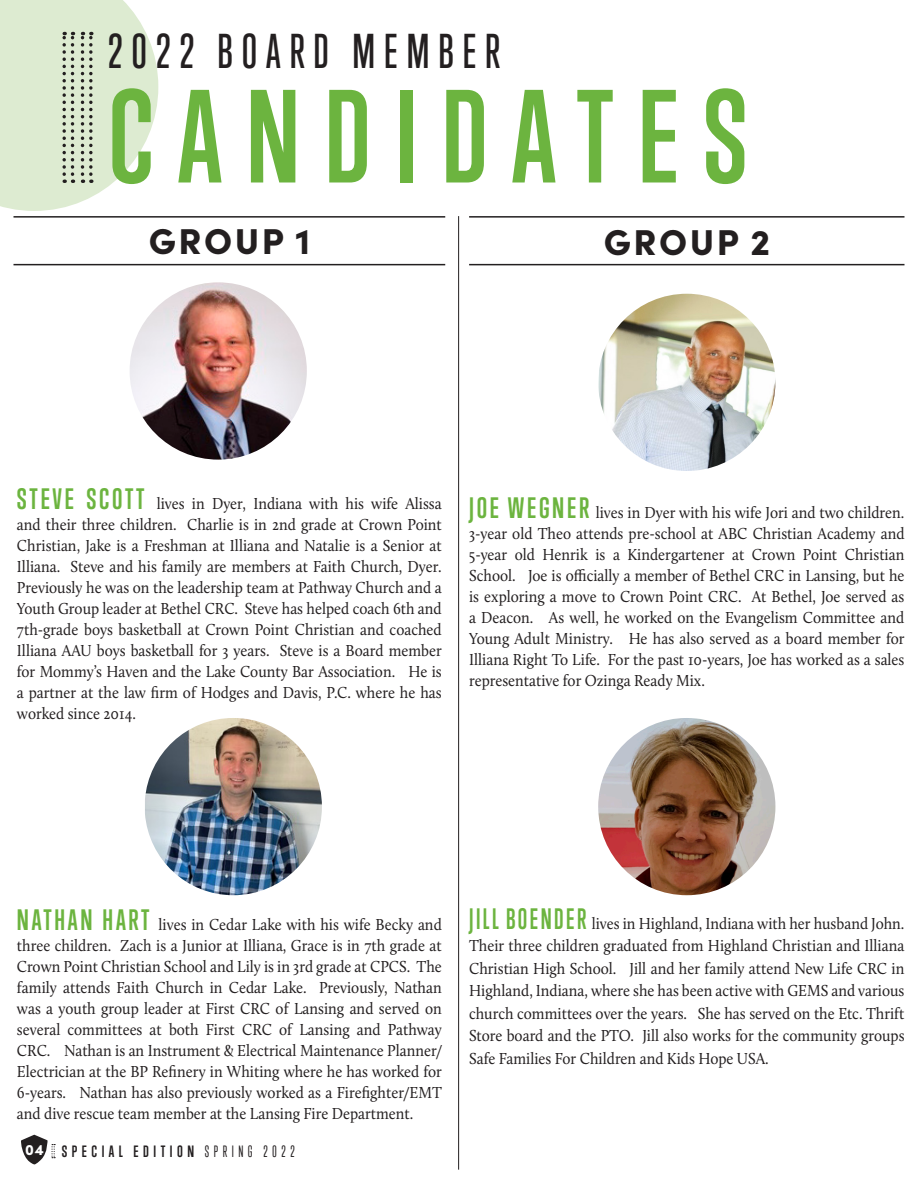
<style>
.page{position:relative;width:918px;height:1188px;background:#fff}
.page>*{position:absolute;margin:0;border:0;box-sizing:border-box;transform-origin:0 0}
.t1{font:700 120.9px "Trump Gothic Pro";letter-spacing:.2em;color:#6cb43f}
.t2{font:500 44.7px "Trump Gothic Pro";letter-spacing:.2em;color:#231f20}
.t3{font:900 36px "Sofia Pro";letter-spacing:.07em;color:#231f20}
.t4{font:16.5px/21px "Calluna";color:#231f20;text-align:justify;scale:.92 1}
.t5{font:16.5px/22.5px "Calluna";color:#231f20;text-align:justify;scale:.91 1}
.t6{font:700 15px "Trump Gothic Pro";letter-spacing:.3em;color:#231f20}
.t7{font:900 15px "Sofia Pro";color:#fff}
.s1{font-family:"Trump Gothic Pro";font-weight:700;font-size:27px;color:#6cb43f}
.s2{font-weight:400}
</style>
<div class="page">
<img style="left:130px;top:282px;width:177px;height:178px;border-radius:89px">
<img style="left:145px;top:718px;width:177px;height:177px;border-radius:87px">
<hr style="left:14px;top:264px;width:431px;height:1px;background:#231f20">
<hr style="left:14px;top:216px;width:431px;height:2px;background:#231f20">
<hr style="left:469px;top:264px;width:435px;height:1px;background:#231f20">
<hr style="left:469px;top:216px;width:435px;height:2px;background:#231f20">
<img style="left:598px;top:294px;width:177px;height:177px;border-radius:89px">
<img style="left:598px;top:718px;width:177px;height:177px;border-radius:89px">
<svg style="left:0;top:0;width:158px;height:211px;background:#dde8d2"></svg>
<hr style="left:458px;top:216px;width:1px;height:954px;background:#231f20">
<svg style="left:21px;top:1135px;width:34px;height:30px"></svg>
<p class="t2" style="left:108px;top:25px;width:394px">2022 BOARD MEMBER</p>
<p class="t1" style="left:108px;top:63px;width:641px">CANDIDATES</p>
<p class="t3" style="left:149px;top:213px;width:163px">GROUP 1</p>
<p class="t3" style="left:604px;top:214px;width:168px">GROUP 2</p>
<p class="t4" style="left:17px;top:493px;width:463px"><span class="s1">STEVE SCOTT</span> lives in Dyer, Indiana with his wife Alissa and their three children. Charlie is in 2nd grade at Crown Point Christian, Jake is a Freshman at Illiana and Natalie is a Senior at Illiana. Steve and his family are members at Faith Church, Dyer.<br>Previously he was on the leadership team at Pathway Church and a Youth Group leader at Bethel CRC. Steve has helped coach 6th and 7th-grade boys basketball at Crown Point Christian and coached Illiana AAU boys basketball for 3 years. Steve is a Board member for Mommy’s Haven and the Lake County Bar Association. He is a partner at the law firm of Hodges and Davis, P.C. where he has worked since 2014.</p>
<p class="t4" style="left:469px;top:502px;width:475px"><span class="s1">JOE WEGNER</span> lives in Dyer with his wife Jori and two children.<br>3-year old Theo attends pre-school at ABC Christian Academy and 5-year old Henrik is a Kindergartener at Crown Point Christian School. Joe is officially a member of Bethel CRC in Lansing, but he is exploring a move to Crown Point CRC. At Bethel, Joe served as a Deacon. As well, he worked on the Evangelism Committee and Young Adult Ministry. He has also served as a board member for Illiana Right To Life. For the past 10-years, Joe has worked as a sales representative for Ozinga Ready Mix.</p>
<p class="t4" style="left:17px;top:914px;width:463px"><span class="s1">NATHAN HART</span> lives in Cedar Lake with his wife Becky and three children. Zach is a Junior at Illiana, Grace is in 7th grade at Crown Point Christian School and Lily is in 3rd grade at CPCS. The family attends Faith Church in Cedar Lake. Previously, Nathan was a youth group leader at First CRC of Lansing and served on several committees at both First CRC of Lansing and Pathway CRC. Nathan is an Instrument &amp; Electrical Maintenance Planner/ Electrician at the BP Refinery in Whiting where he has worked for 6-years. Nathan has also previously worked as a Firefighter/EMT and dive rescue team member at the Lansing Fire Department.</p>
<p class="t7" style="left:25px;top:1138px;width:20px">04</p>
<p class="t6" style="left:62px;top:1143px;width:234px">SPECIAL EDITION <span class="s2">SPRING 2022</span></p>
<p class="t5" style="left:469px;top:912px;width:480px"><span class="s1">JILL BOENDER</span> lives in Highland, Indiana with her husband John.<br>Their three children graduated from Highland Christian and Illiana Christian High School. Jill and her family attend New Life CRC in Highland, Indiana, where she has been active with GEMS and various church committees over the years. She has served on the Etc. Thrift Store board and the PTO. Jill also works for the community groups Safe Families For Children and Kids Hope USA.</p>
</div>
